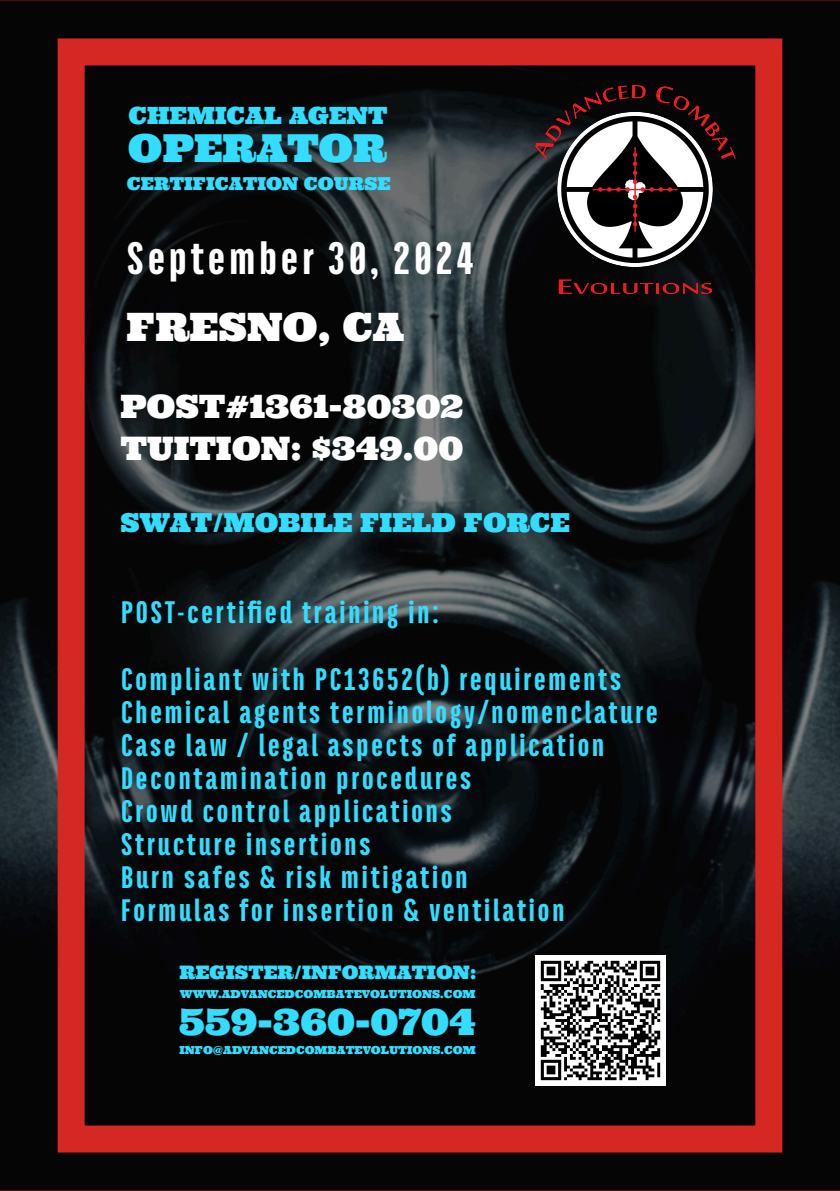
<style>
.page{position:relative;width:840px;height:1191px;background:#fff}
.page>*{position:absolute;margin:0;border:0;box-sizing:border-box;transform-origin:0 0}
.t1{font:900 49.6px "Titular";letter-spacing:.085em;color:#fff}
.t2{font:39.2px "Ultra";color:#fff}
.t3{font:38.6px "Ultra";color:#3df}
.t4{font:36.4px "Ultra";color:#3df}
.t5{font:900 34px/33.2px "Titular";letter-spacing:.085em;color:#3df}
.t6{font:32.4px "Ultra";color:#fff}
.t7{font:32.2px "Ultra";color:#fff}
.t8{font:26.2px "Ultra";color:#3df}
.t9{font:23.8px "Ultra";color:#3df}
.t10{font:18.6px "Ultra";color:#3df}
.t11{font:17.8px "Ultra";color:#3df}
.t12{font:11px "Ultra";color:#3df}
</style>
<div class="page">
<img style="left:0;top:0;width:839px;height:1191px">
<div style="left:58px;top:38px;width:724px;height:1114px;border:27px solid #d62822"></div>
<img style="left:535px;top:85px;width:200px;height:209px">
<img style="left:535px;top:955px;width:130px;height:130px">
<p class="t9" style="left:128px;top:100px;width:260px">CHEMICAL AGENT</p>
<p class="t3" style="left:128px;top:123px;width:260px">OPERATOR</p>
<p class="t11" style="left:127px;top:172px;width:265px">CERTIFICATION COURSE</p>
<h1 class="t1" style="left:127px;top:233px;width:348px">September 30, 2024</h1>
<p class="t2" style="left:126px;top:302px;width:279px">FRESNO, CA</p>
<p class="t7" style="left:120px;top:386px;width:344px">POST#1361-80302</p>
<p class="t6" style="left:121px;top:427px;width:344px">TUITION: $349.00</p>
<p class="t8" style="left:120px;top:506px;width:451px">SWAT/MOBILE FIELD FORCE</p>
<p class="t5" style="left:121px;top:579px;width:501px;line-height:66.2px">POST-certified training in:<br>Compliant with PC13652(b) requirements</p>
<p class="t5" style="left:121px;top:695px;width:538px">Chemical agents terminology/nomenclature<br>Case law / legal aspects of application<br>Decontamination procedures<br>Crowd control applications<br>Structure insertions<br>Burn safes &amp; risk mitigation<br>Formulas for insertion &amp; ventilation</p>
<p class="t10" style="left:179px;top:960px;width:298px">REGISTER/INFORMATION:</p>
<p class="t12" style="left:180px;top:986px;width:297px">WWW.ADVANCEDCOMBATEVOLUTIONS.COM</p>
<p class="t4" style="left:179px;top:998px;width:298px">559-360-0704</p>
<p class="t12" style="left:179px;top:1043px;width:297px">INFO@ADVANCEDCOMBATEVOLUTIONS.COM</p>
</div>
